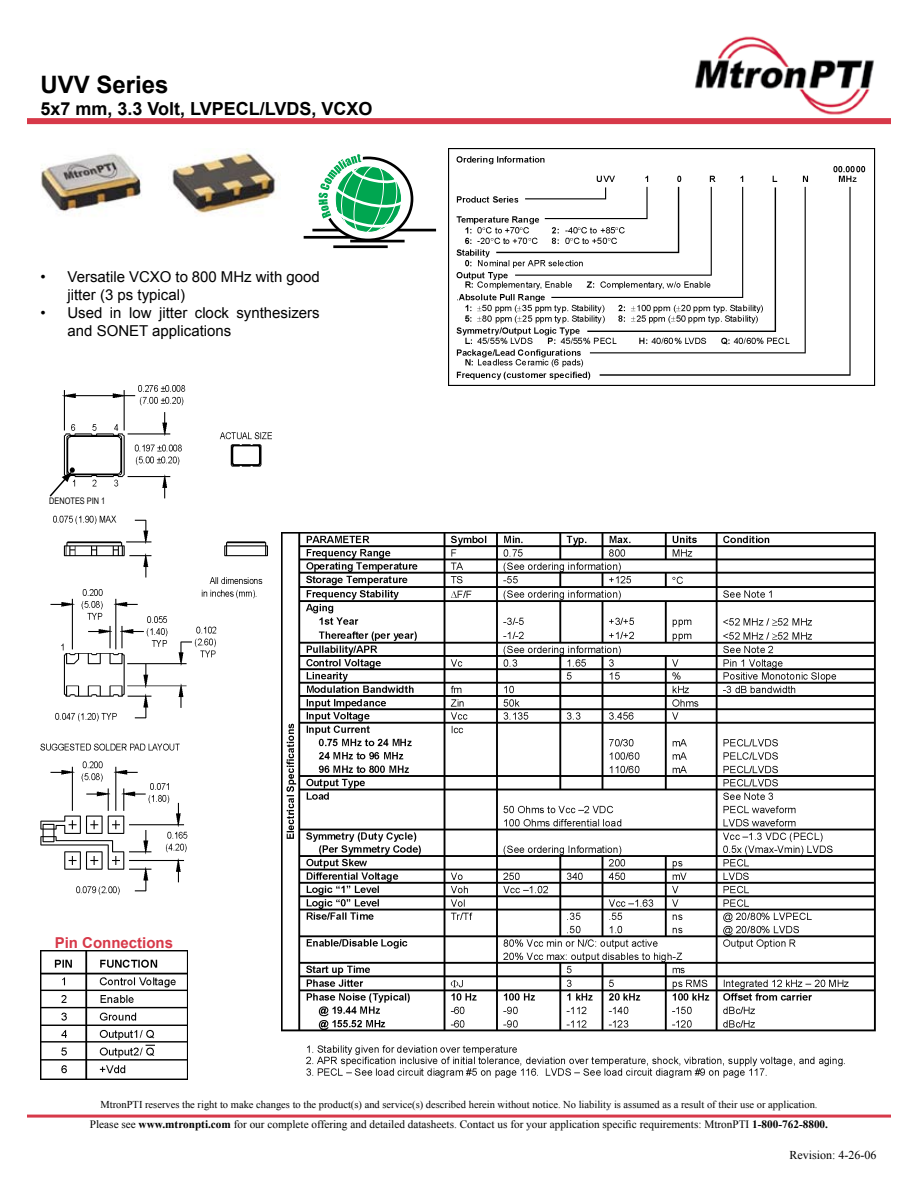
<style>
.page{position:relative;width:918px;height:1188px;background:#fff}
.page>*{position:absolute;margin:0;border:0;box-sizing:border-box;transform-origin:0 0}
.t1{font:700 24px "Arial";color:#000}
.t2{font:700 18px "Arial";color:#000}
.t3{font:15px/18px "Arial";color:#000}
.t4{font:700 15px "Arial";color:#d73949}
.t5{font:12px "Times New Roman";color:#000}
.t6{font:11.25px "Times New Roman";color:#000}
.t7{font:10.5px "Times New Roman";color:#000}
.t8{font:9px "Arial Narrow";color:#000}
.s1{font-weight:700}
</style>
<div class="page">
<div style="left:27px;top:1115px;width:864px;height:3px;border:2px solid #d73949"></div>
<img style="left:695px;top:36px;width:179px;height:79px">
<div style="left:27px;top:118px;width:864px;height:6px;background:#d73949"></div>
<img style="left:40px;top:148px;width:236px;height:66px">
<hr style="left:333px;top:245px;width:55px;height:3px;background:#000">
<hr style="left:304px;top:236px;width:51px;height:3px;background:#000">
<hr style="left:312px;top:229px;width:124px;height:2px;background:#000">
<hr style="left:350px;top:240px;width:55px;height:2px;background:#000">
<svg style="left:313px;top:154px;width:98px;height:84px"></svg>
<img style="left:449px;top:148px;width:427px;height:238px">
<img style="left:282px;top:532px;width:594px;height:546px">
<img style="left:40px;top:386px;width:231px;height:508px">
<svg style="left:48px;top:467px;width:27px;height:31px"></svg>
<img style="left:40px;top:950px;width:147px;height:130px">
<h1 class="t1" style="left:40px;top:69px;width:130px">UVV Series</h1>
<h2 class="t2" style="left:40px;top:97px;width:334px">5x7 mm, 3.3 Volt, LVPECL/LVDS, VCXO</h2>
<h3 class="t3" style="left:40px;top:268px;width:7px">•</h3>
<h3 class="t3" style="left:40px;top:304px;width:7px">•</h3>
<h3 class="t3" style="left:68px;top:268px;width:254px">Versatile VCXO to 800 MHz with good jitter (3 ps typical)<br>Used in low jitter clock synthesizers and SONET applications</h3>
<p class="t8" style="left:49px;top:494px;width:58px">DENOTES PIN 1</p>
<h3 class="t4" style="left:55px;top:933px;width:120px">Pin Connections</h3>
<p class="t7" style="left:100px;top:1097px;width:719px">MtronPTI reserves the right to make changes to the product(s) and service(s) described herein without notice. No liability is assumed as a result of their use or application.</p>
<p class="t6" style="left:90px;top:1117px;width:740px">Please see <span class="s1">www.mtronpti.com</span> for our complete offering and detailed datasheets. Contact us for your application specific requirements: MtronPTI <span class="s1">1-800-762-8800.</span></p>
<p class="t5" style="left:789px;top:1147px;width:88px">Revision: 4-26-06</p>
</div>
